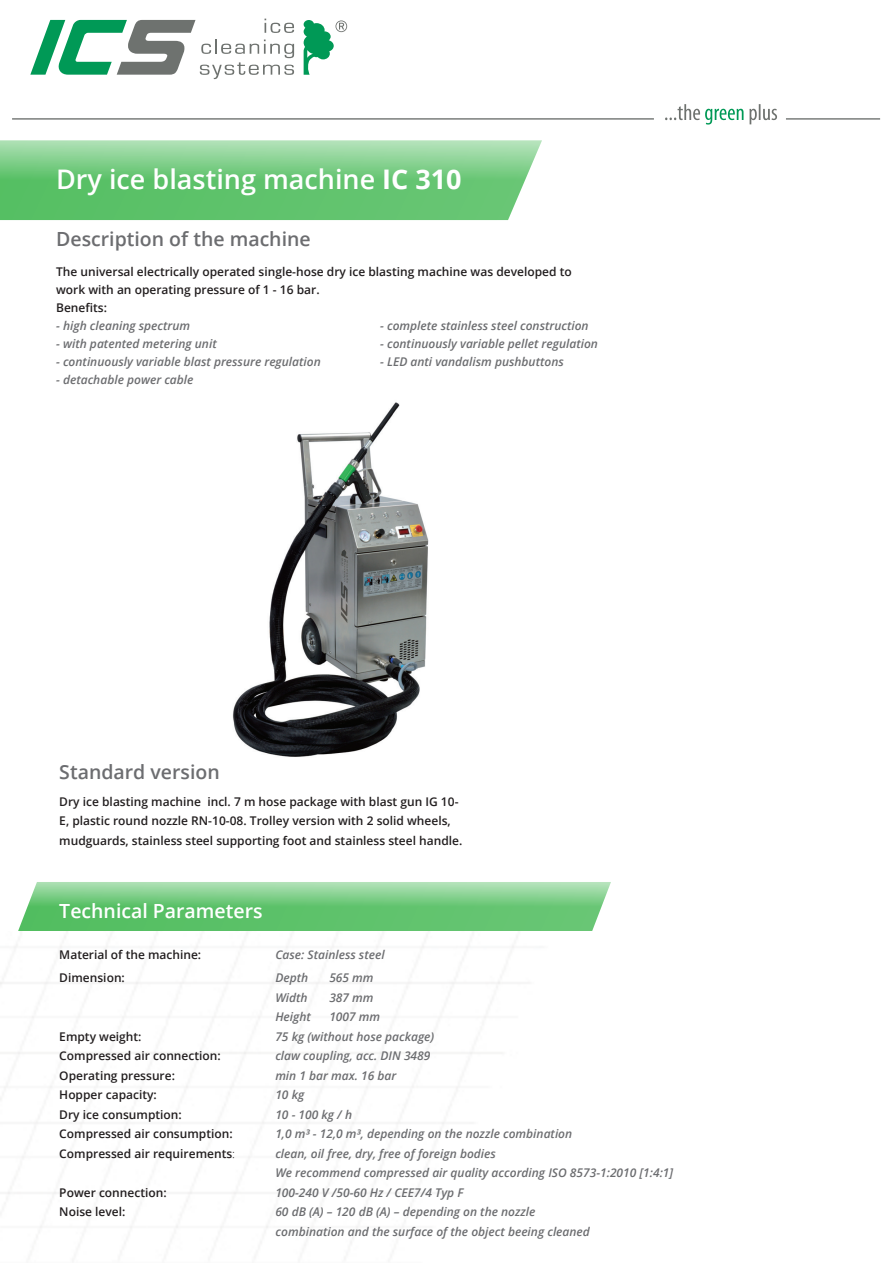
<style>
.page{position:relative;width:893px;height:1263px;background:#fff}
.page>*{position:absolute;margin:0;border:0;box-sizing:border-box;transform-origin:0 0}
.t1{font:600 27px "Open Sans";color:#fff}
.t2{font:600 19.5px "Open Sans";color:#6c6d70}
.t3{font:600 19.5px "Open Sans";color:#fff}
.t4{font:italic 600 12px/19.5px "Open Sans";color:#6c6d70}
.t5{font:600 12px/18px "Open Sans";color:#231f20}
.s1{font-weight:700}
.s2{font-weight:300}
</style>
<div class="page">
<svg style="left:0;top:140px;width:542px;height:80px;background:#79cc84"></svg>
<svg style="left:18px;top:882px;width:593px;height:49px;background:#77cb82"></svg>
<img style="left:233px;top:402px;width:196px;height:355px">
<hr style="left:786px;top:118px;width:94px;height:2px;background:#6e726f">
<hr style="left:12px;top:118px;width:642px;height:2px;background:#6e726f">
<svg style="left:665px;top:104px;width:78px;height:21px"></svg>
<svg style="left:749px;top:104px;width:28px;height:20px"></svg>
<svg style="left:30px;top:19px;width:264px;height:60px"></svg>
<svg style="left:304px;top:20px;width:43px;height:55px"></svg>
<h1 class="t1" style="left:56px;top:160px;width:407px">Dry ice blasting machine <span class="s1">IC 310</span></h1>
<h2 class="t2" style="left:56px;top:225px;width:256px">Description of the machine</h2>
<p class="t5" style="left:56px;top:262px;width:517px">The universal electrically operated single-hose dry ice blasting machine was developed to work with an operating pressure of -1 16 bar.<br>Benefits:</p>
<p class="t4" style="left:380px;top:316px;width:210px">- complete stainless steel construction</p>
<p class="t4" style="left:56px;top:316px;width:136px">- high cleaning spectrum</p>
<p class="t4" style="left:56px;top:334px;width:162px">- with patented metering unit</p>
<p class="t4" style="left:56px;top:352px;width:266px">- continuously variable blast pressure regulation</p>
<p class="t4" style="left:56px;top:370px;width:139px">- detachable power cable</p>
<p class="t4" style="left:380px;top:334px;width:219px">- continuously variable pellet regulation</p>
<p class="t4" style="left:380px;top:352px;width:185px">- LED anti vandalism pushbuttons</p>
<h2 class="t2" style="left:59px;top:759px;width:162px">Standard version</h2>
<p class="t5" style="left:59px;top:791px;width:405px;line-height:19.5px">Dry ice blasting machine<br>,E plastic round nozzle RN-10-08. Trolley version with 2 solid wheels, mudguards, stainless steel supporting foot and stainless steel handle.</p>
<p class="t5" style="left:207px;top:792px;width:253px">incl m7. hose package with blast gun IG 10-</p>
<h2 class="t3" style="left:59px;top:898px;width:205px">Technical Parameters</h2>
<p class="t5" style="left:59px;top:945px;width:143px">Material of the machine:</p>
<p class="t4" style="left:275px;top:944px;width:111px">Case: Stainless steel</p>
<p class="t5" style="left:59px;top:969px;width:67px">Dimension:</p>
<p class="t4" style="left:275px;top:968px;width:34px">Depth</p>
<p class="t4" style="left:329px;top:968px;width:46px">565 mm</p>
<p class="t4" style="left:275px;top:987px;width:34px">Width</p>
<p class="t4" style="left:329px;top:987px;width:46px">387 mm</p>
<p class="t5" style="left:59px;top:1027px;width:84px">Empty weight:</p>
<p class="t4" style="left:275px;top:1007px;width:161px">Height<br>75 kg (without hose package(</p>
<p class="t4" style="left:329px;top:1007px;width:52px">1007 mm</p>
<p class="t5" style="left:59px;top:1047px;width:163px">Compressed air connection:</p>
<p class="t4" style="left:275px;top:1046px;width:157px">claw coupling, acc. DIN 3489</p>
<p class="t5" style="left:59px;top:1066px;width:117px">Operating pressure:</p>
<p class="t4" style="left:275px;top:1065px;width:123px">min 1 bar max. 16 bar</p>
<p class="t5" style="left:59px;top:1086px;width:99px">Hopper capacity:</p>
<p class="t4" style="left:275px;top:1085px;width:30px">10 kg</p>
<p class="t5" style="left:59px;top:1105px;width:124px">Dry ice consumption:</p>
<p class="t4" style="left:275px;top:1104px;width:78px">10 - 100 kg h/</p>
<p class="t5" style="left:59px;top:1125px;width:175px">Compressed air consumption:</p>
<p class="t4" style="left:275px;top:1124px;width:298px">1,0 m -³ 12,0 m³, depending on the nozzle combination</p>
<p class="t5" style="left:59px;top:1144px;width:177px">Compressed air requirements<span class="s2">:</span></p>
<p class="t4" style="left:275px;top:1143px;width:222px">clean, oil free, dry, free offoreign bodies</p>
<p class="t5" style="left:59px;top:1183px;width:109px">Power connection:</p>
<p class="t4" style="left:275px;top:1163px;width:399px">We recommend compressed air quality according ISO 8573-1:2010 ]1:4:1[<br>100-240 V /50-60 Hz / CEE7/4 Typ F</p>
<p class="t5" style="left:59px;top:1203px;width:68px">Noise level:</p>
<p class="t4" style="left:275px;top:1202px;width:262px">60 dB A( ) – 120 dB A( ) – depending on the nozzle</p>
<p class="t4" style="left:276px;top:1221px;width:316px">combination and the surface of the object beeing cleaned</p>
</div>
